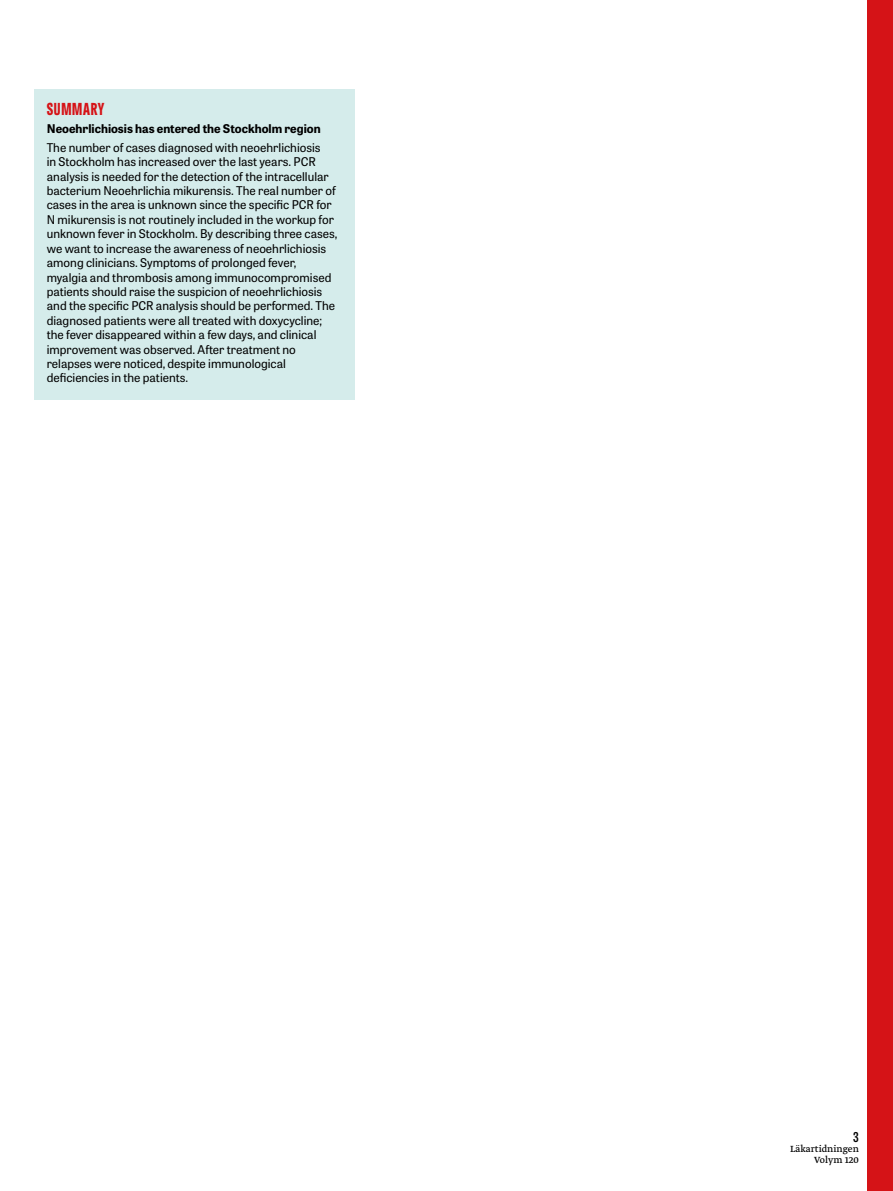
<style>
.page{position:relative;width:893px;height:1191px;background:#fff}
.page>*{position:absolute;margin:0;border:0;box-sizing:border-box;transform-origin:0 0}
.t1{font:800 16.5px "Tablet Gothic Compressed";letter-spacing:.045em;color:#d51317}
.t2{font:600 13.5px "Tablet Gothic Condensed";color:#000}
.t3{font:12px/14.4px "Tablet Gothic";color:#000}
.t4{font:700 12px "Tablet Gothic";color:#000}
.t5{font:10.5px/10.5px "Greta Text Pro";color:#000;text-align:right}
</style>
<div class="page">
<div style="left:867px;top:0;width:26px;height:1191px;background:#d51317"></div>
<div style="left:34px;top:89px;width:321px;height:311px;background:#d5eceb"></div>
<h1 class="t1" style="left:47px;top:97px;width:59px">SUMMARY</h1>
<p class="t4" style="left:47px;top:120px;width:275px">Neoehrlichiosis has entered the Stockholm region</p>
<p class="t3" style="left:47px;top:140px;width:292px">The number of cases diagnosed with neoehrlichiosis<br>in Stockholm has increased over the last years. PCR analysis is needed for the detection of the intracellular bacterium Neoehrlichia mikurensis. The real number of cases in the area is unknown since the specific PCR for N mikurensis is not routinely included in the workup for unknown fever in Stockholm. By describing three cases, we want to increase the awareness of neoehrlichiosis among clinicians. Symptoms of prolonged fever, myalgia and thrombosis among immunocompromised patients should raise the suspicion of neoehrlichiosis and the specific PCR analysis should be performed. The diagnosed patients were all treated with doxycycline; the fever disappeared within a few days, and clinical improvement was observed. After treatment no relapses were noticed, despite immunological deficiencies in the patients.</p>
<p class="t2" style="left:853px;top:1127px;width:7px">3</p>
<p class="t5" style="left:790px;top:1144px;width:70px">Läkartidningen<br>Volym 120</p>
</div>
